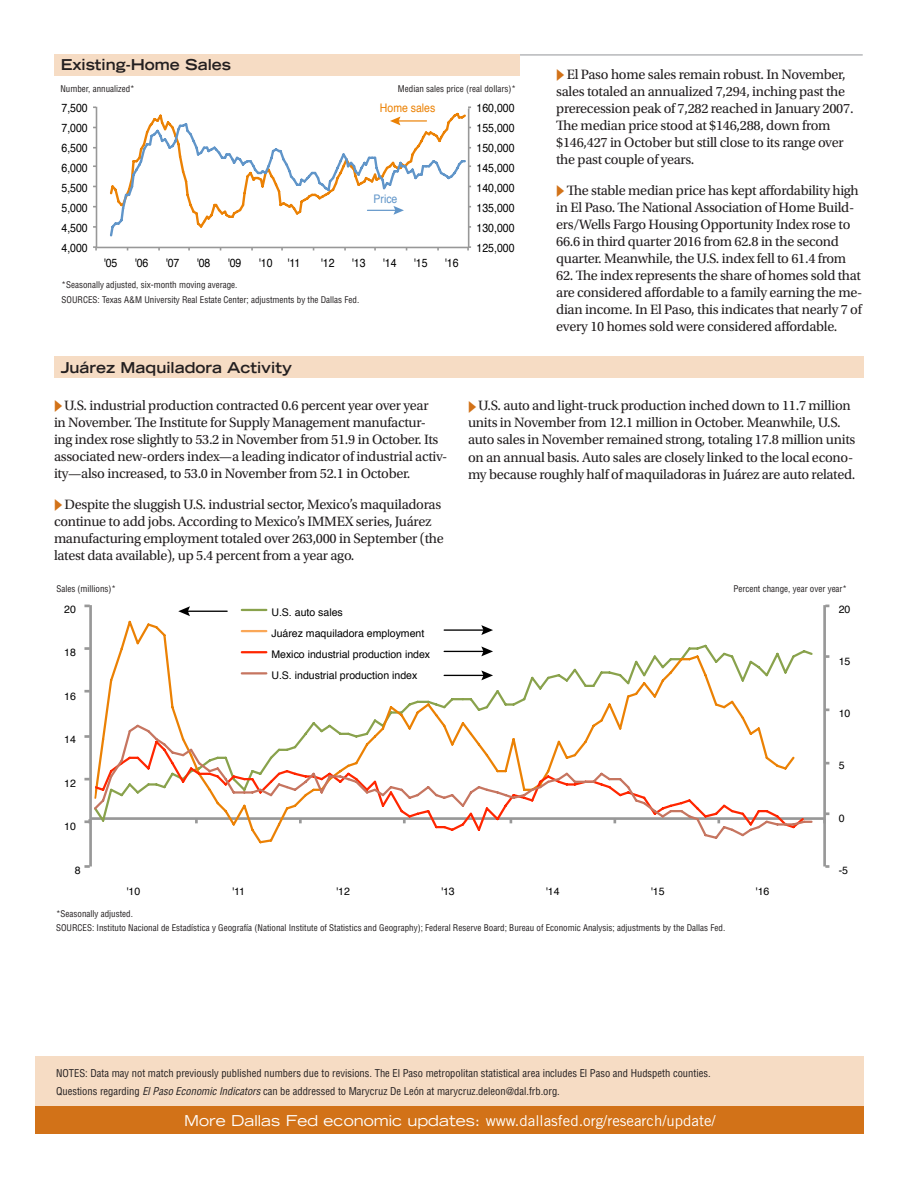
<style>
.page{position:relative;width:918px;height:1188px;background:#fff}
.page>*{position:absolute;margin:0;border:0;box-sizing:border-box;transform-origin:0 0}
.t1{font:15px "Trade Gothic LT Std";color:#fff}
.SectionHeads{font:700 expanded 15px "Trade Gothic LT Std";color:#231f20}
.t2{font:14.25px/17.1px "Utopia Std";letter-spacing:-.02em;color:#231f20}
.t3{font:11.85px "Helvetica";color:#000;scale:.89 1}
.t4{font:11.85px "Helvetica";color:#eb8104;scale:.89 1}
.t5{font:11.85px "Helvetica";color:#6095c9;scale:.89 1}
.Notes{font:condensed 10.5px "Helvetica LT Std";color:#231f20}
.t6{font:10.5px/21.1px "Helvetica";color:#000}
.Notes-2{font:condensed 9px "Helvetica LT Std";color:#231f20}
.axislabels{font:condensed 9px "Helvetica LT Std";color:#231f20}
.s1{font-style:italic}
.s2{font-stretch:expanded}
</style>
<div class="page">
<hr style="left:54px;top:55px;width:809px;height:1px;background:#939598">
<div style="left:54px;top:54px;width:465px;height:22px;background:#f6dcc4"></div>
<div style="left:54px;top:356px;width:810px;height:22px;background:#f6dcc4"></div>
<div style="left:36px;top:1056px;width:828px;height:51px;background:#f6dcc4"></div>
<div style="left:36px;top:1106px;width:828px;height:28px;background:#d27218"></div>
<svg style="left:93px;top:106px;width:377px;height:145px"></svg>
<div style="left:97px;top:107px;width:372px;height:140px;background:#fff"></div>
<hr style="left:468px;top:107px;width:1px;height:140px;background:#989898">
<hr style="left:96px;top:107px;width:1px;height:140px;background:#989898">
<hr style="left:97px;top:247px;width:372px;height:1px;background:#989898">
<svg style="left:93px;top:246px;width:4px;height:4px"></svg>
<svg style="left:108px;top:106px;width:363px;height:132px"></svg>
<hr style="left:823px;top:605px;width:3px;height:261px;background:#989898">
<hr style="left:89px;top:605px;width:3px;height:261px;background:#989898">
<svg style="left:84px;top:865px;width:6px;height:3px"></svg>
<svg style="left:84px;top:735px;width:5px;height:3px"></svg>
<svg style="left:84px;top:690px;width:6px;height:3px"></svg>
<svg style="left:84px;top:647px;width:5px;height:3px"></svg>
<svg style="left:84px;top:819px;width:5px;height:4px"></svg>
<svg style="left:823px;top:812px;width:6px;height:5px"></svg>
<svg style="left:104px;top:620px;width:693px;height:224px"></svg>
<svg style="left:92px;top:723px;width:722px;height:118px"></svg>
<hr style="left:242px;top:609px;width:24px;height:2px;background:#89a24c">
<hr style="left:242px;top:630px;width:24px;height:2px;background:#faa757">
<hr style="left:242px;top:651px;width:24px;height:2px;background:#ff2600">
<hr style="left:242px;top:672px;width:24px;height:2px;background:#c67560">
<hr style="left:444px;top:629px;width:41px;height:2px;background:#000">
<svg style="left:481px;top:625px;width:12px;height:10px"></svg>
<hr style="left:186px;top:611px;width:41px;height:1px;background:#000">
<svg style="left:178px;top:606px;width:12px;height:10px"></svg>
<hr style="left:444px;top:651px;width:41px;height:1px;background:#000">
<svg style="left:481px;top:646px;width:12px;height:10px"></svg>
<hr style="left:444px;top:675px;width:41px;height:1px;background:#000">
<svg style="left:481px;top:670px;width:12px;height:10px"></svg>
<p class="SectionHeads" style="left:61px;top:55px;width:172px">Existing-Home Sales</p>
<p class="axislabels" style="left:60px;top:83px;width:76px">Number, annualized*</p>
<p class="axislabels" style="left:398px;top:83px;width:119px">Median sales price (real dollars)*</p>
<p class="t3" style="left:62px;top:98px;width:31px">7,500</p>
<p class="t4" style="left:380px;top:99px;width:64px">Home sales</p>
<p class="t3" style="left:477px;top:98px;width:44px">160,000</p>
<p class="t3" style="left:62px;top:118px;width:31px">7,000</p>
<p class="t3" style="left:477px;top:118px;width:44px">155,000</p>
<p class="t3" style="left:62px;top:138px;width:31px">6,500</p>
<p class="t3" style="left:477px;top:138px;width:44px">150,000</p>
<p class="t3" style="left:62px;top:159px;width:31px">6,000</p>
<p class="t3" style="left:477px;top:159px;width:44px">145,000</p>
<p class="t3" style="left:62px;top:179px;width:31px">5,500</p>
<p class="t3" style="left:62px;top:199px;width:31px">5,000</p>
<p class="t5" style="left:374px;top:190px;width:28px">Price</p>
<p class="t3" style="left:477px;top:179px;width:44px">140,000</p>
<p class="t3" style="left:477px;top:199px;width:44px">135,000</p>
<p class="t3" style="left:62px;top:219px;width:31px">4,500</p>
<p class="t3" style="left:477px;top:219px;width:44px">130,000</p>
<p class="t3" style="left:62px;top:239px;width:31px">4,000</p>
<p class="t3" style="left:477px;top:239px;width:44px">125,000</p>
<p class="t3" style="left:104px;top:254px;width:17px">'05</p>
<p class="t3" style="left:135px;top:254px;width:17px">'06</p>
<p class="t3" style="left:166px;top:254px;width:17px">'07</p>
<p class="t3" style="left:197px;top:254px;width:17px">'08</p>
<p class="t3" style="left:228px;top:254px;width:17px">'09</p>
<p class="t3" style="left:259px;top:254px;width:17px">'10</p>
<p class="t3" style="left:287px;top:254px;width:16px">'11</p>
<p class="t3" style="left:321px;top:254px;width:17px">'12</p>
<p class="t3" style="left:352px;top:254px;width:17px">'13</p>
<p class="t3" style="left:383px;top:254px;width:17px">'14</p>
<p class="t3" style="left:414px;top:254px;width:17px">'15</p>
<p class="t3" style="left:445px;top:254px;width:17px">'16</p>
<p class="Notes-2" style="left:62px;top:279px;width:177px">*Seasonally adjusted, six-month moving average.</p>
<p class="Notes-2" style="left:62px;top:294px;width:299px">SOURCES: Texas A&amp;M University Real Estate Center; adjustments by the Dallas Fed.</p>
<p class="t2" style="left:556px;top:66px;width:299px;text-indent:10px">El Paso home sales remain robust. In November, sales totaled an annualized 7,294, inching past the prerecession peak of 7,282 reached in January 2007.<br>The median price stood at $146,288, down from $146,427 in October but still close to its range over the past couple of years.</p>
<p class="t2" style="left:556px;top:182px;width:304px;text-indent:10px">The stable median price has kept affordability high in El Paso. The National Association of Home Build&shy;ers/Wells Fargo Housing Opportunity Index rose to 66.6 in third quarter 2016 from 62.8 in the second quarter. Meanwhile, the U.S. index fell to 61.4 from</p>
<p class="t2" style="left:556px;top:267px;width:308px;text-align:justify">62. The index represents the share of homes sold that are considered affordable to a family earning the me&shy;dian income. In El Paso, this indicates that nearly 7 of every 10 homes sold were considered affordable.</p>
<p class="SectionHeads" style="left:61px;top:357px;width:233px">Juárez Maquiladora Activity</p>
<p class="t2" style="left:54px;top:397px;width:395px;text-indent:10px">U.S. industrial production contracted 0.6 percent year over year<br>in November. The Institute for Supply Management manufactur&shy;ing index rose slightly to 53.2 in November from 51.9 in October. Its associated new-orders index—a leading indicator of industrial activ&shy;ity—also increased, to 53.0 in November from 52.1 in October.</p>
<p class="t2" style="left:54px;top:496px;width:391px;text-indent:10px">Despite the sluggish U.S. industrial sector, Mexico’s maquiladoras continue to add jobs. According to Mexico’s IMMEX series, Juárez manufacturing employment totaled over 263,000 in September (the latest data available), up 5.4 percent from a year ago.</p>
<p class="t2" style="left:468px;top:397px;width:389px;text-indent:10px">U.S. auto and light-truck production inched down to 11.7 million units in November from 12.1 million in October. Meanwhile, U.S. auto sales in November remained strong, totaling 17.8 million units on an annual basis. Auto sales are closely linked to the local econo&shy;my because roughly half of maquiladoras in Juárez are auto related.</p>
<p class="axislabels" style="left:56px;top:583px;width:61px">Sales (millions)*</p>
<p class="axislabels" style="left:734px;top:583px;width:115px">Percent change, year over year*</p>
<p class="t6" style="left:64px;top:599px;width:13px">20</p>
<p class="t6" style="left:64px;top:642px;width:13px">18</p>
<p class="t6" style="left:64px;top:686px;width:13px">16</p>
<p class="t6" style="left:64px;top:729px;width:13px">14</p>
<p class="t6" style="left:64px;top:773px;width:13px">12</p>
<p class="t6" style="left:64px;top:816px;width:13px">10</p>
<p class="t6" style="left:75px;top:860px;width:7px">8</p>
<p class="t6" style="left:271px;top:602px;width:160px">U.S. auto sales<br>Juárez maquiladora employment<br>Mexico industrial production index<br>U.S. industrial production index</p>
<p class="t6" style="left:126px;top:881px;width:15px">'10</p>
<p class="t6" style="left:232px;top:881px;width:14px">'11</p>
<p class="t6" style="left:336px;top:881px;width:15px">'12</p>
<p class="t6" style="left:441px;top:881px;width:15px">'13</p>
<p class="t6" style="left:546px;top:881px;width:15px">'14</p>
<p class="t6" style="left:651px;top:881px;width:15px">'15</p>
<p class="t6" style="left:756px;top:881px;width:15px">'16</p>
<p class="Notes-2" style="left:56px;top:908px;width:78px">*Seasonally adjusted.</p>
<p class="Notes-2" style="left:56px;top:922px;width:671px">SOURCES: Instituto Nacional de Estadística y Geografía (National Institute of Statistics and Geography); Federal Reserve Board; Bureau of Economic Analysis; adjustments by the Dallas Fed.</p>
<p class="Notes" style="left:56px;top:1067px;width:656px">NOTES: Data may not match previously published numbers due to revisions. The El Paso metropolitan statistical area includes El Paso and Hudspeth counties.</p>
<p class="Notes" style="left:56px;top:1084px;width:505px">Questions regarding <span class="s1">El Paso Economic Indicators</span> can be addressed to Marycruz De León at marycruz.deleon@dal.frb.org.</p>
<p class="t1" style="left:184px;top:1111px;width:533px"><span class="s2">More Dallas Fed economic updates:</span> www.dallasfed.org/research/update/</p>
<p class="t6" style="left:839px;top:599px;width:13px">20</p>
<p class="t6" style="left:839px;top:651px;width:13px">15</p>
<p class="t6" style="left:839px;top:703px;width:13px">10</p>
<p class="t6" style="left:839px;top:755px;width:7px">5</p>
<p class="t6" style="left:839px;top:808px;width:7px">0</p>
<p class="t6" style="left:839px;top:860px;width:11px">-5</p>
</div>
